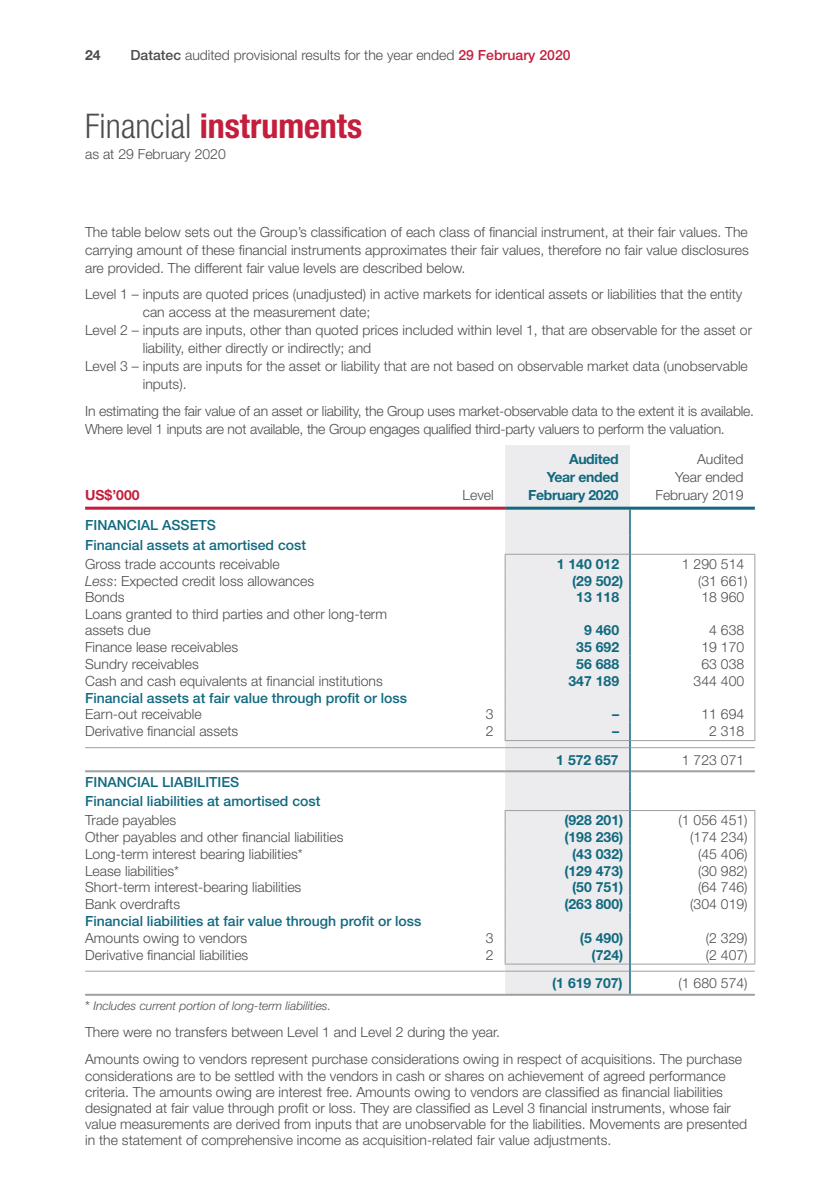
<style>
.page{position:relative;width:840px;height:1191px;background:#fff}
.page>*{position:absolute;margin:0;border:0;box-sizing:border-box;transform-origin:0 0}
.t1{font:700 condensed 34px "Helvetica Neue LT Std";color:#c31f3d}
.t2{font:300 14px/18px "Helvetica Neue LT Std";color:#4b4c4d}
.t3{font:500 14px/20.2px "Helvetica Neue LT Std";color:#11697f}
.t4{font:700 14px "Helvetica Neue LT Std";color:#11697f}
.t5{font:700 14px/18px "Helvetica Neue LT Std";letter-spacing:-.025em;color:#11697f;text-align:right}
.t6{font:700 14px "Helvetica Neue LT Std";color:#c31f3d}
.t7{font:700 14px "Helvetica Neue LT Std";color:#4b4c4d}
.t8{font:italic 300 12px "Helvetica Neue LT Std";color:#4b4c4d}
.s1{font-weight:500}
.s2{font-weight:500;color:#c31f3d}
.s3{font-weight:300;color:#4b4c4d}
.s4{font-style:italic}
.s5{font-style:normal;font-size:14px}
</style>
<div class="page">
<div style="left:505px;top:445px;width:124px;height:548px;background:#ececee"></div>
<hr style="left:85px;top:506px;width:352px;height:3px;background:#c31f3d">
<hr style="left:437px;top:506px;width:68px;height:3px;background:#c31f3d">
<hr style="left:505px;top:506px;width:124px;height:3px;background:#11697f">
<hr style="left:629px;top:506px;width:125px;height:3px;background:#11697f">
<hr style="left:85px;top:747px;width:352px;height:1px;background:#9d9fa2">
<hr style="left:437px;top:747px;width:68px;height:1px;background:#9d9fa2">
<hr style="left:505px;top:747px;width:124px;height:1px;background:#9d9fa2">
<hr style="left:630px;top:747px;width:124px;height:1px;background:#9d9fa2">
<hr style="left:85px;top:770px;width:352px;height:2px;background:#9d9fa2">
<hr style="left:437px;top:770px;width:68px;height:2px;background:#9d9fa2">
<hr style="left:505px;top:770px;width:124px;height:2px;background:#9d9fa2">
<hr style="left:630px;top:770px;width:124px;height:2px;background:#9d9fa2">
<hr style="left:85px;top:993px;width:352px;height:2px;background:#9d9fa2">
<hr style="left:437px;top:993px;width:68px;height:2px;background:#9d9fa2">
<hr style="left:505px;top:993px;width:124px;height:2px;background:#9d9fa2">
<hr style="left:629px;top:993px;width:125px;height:2px;background:#9d9fa2">
<hr style="left:85px;top:970px;width:352px;height:1px;background:#9d9fa2">
<hr style="left:437px;top:970px;width:68px;height:1px;background:#9d9fa2">
<hr style="left:505px;top:970px;width:124px;height:1px;background:#9d9fa2">
<hr style="left:630px;top:970px;width:124px;height:1px;background:#9d9fa2">
<hr style="left:504px;top:554px;width:125px;height:1px;background:#9d9fa2">
<hr style="left:630px;top:554px;width:125px;height:1px;background:#9d9fa2">
<svg style="left:504px;top:555px;width:1px;height:51px"></svg>
<svg style="left:754px;top:555px;width:1px;height:51px"></svg>
<hr style="left:504px;top:606px;width:1px;height:32px;background:#9d9fa2">
<hr style="left:754px;top:606px;width:1px;height:32px;background:#9d9fa2">
<svg style="left:504px;top:638px;width:1px;height:102px"></svg>
<svg style="left:754px;top:638px;width:1px;height:102px"></svg>
<hr style="left:504px;top:740px;width:125px;height:1px;background:#9d9fa2">
<hr style="left:630px;top:740px;width:125px;height:1px;background:#9d9fa2">
<hr style="left:504px;top:810px;width:125px;height:1px;background:#9d9fa2">
<hr style="left:630px;top:810px;width:125px;height:1px;background:#9d9fa2">
<svg style="left:504px;top:811px;width:1px;height:152px"></svg>
<svg style="left:754px;top:811px;width:1px;height:152px"></svg>
<hr style="left:504px;top:963px;width:125px;height:1px;background:#9d9fa2">
<hr style="left:630px;top:963px;width:125px;height:1px;background:#9d9fa2">
<svg style="left:629px;top:509px;width:1px;height:97px"></svg>
<hr style="left:629px;top:606px;width:1px;height:32px;background:#11697f">
<svg style="left:629px;top:638px;width:1px;height:355px"></svg>
<p class="t7" style="left:85px;top:46px;width:17px">24</p>
<p class="t2" style="left:130px;top:46px;width:441px"><span class="s1">Datatec</span> audited provisional results for the year ended <span class="s2">29 February 2020</span></p>
<h1 class="t1" style="left:85px;top:105px;width:278px"><span class="s3">Financial</span> instruments</h1>
<p class="t2" style="left:85px;top:144px;width:142px">as at 29 February 2020</p>
<p class="t2" style="left:85px;top:222px;width:665px;text-align:justify">The table below sets out the Group’s classification of each class of financial instrument, at their fair values. The carrying amount of these financial instruments approximates their fair values, therefore no fair value disclosures are provided. The different fair value levels are described below.</p>
<p class="t2" style="left:85px;top:284px;width:658px">Level 1 – inputs are quoted prices (unadjusted) in active markets for identical assets or liabilities that the entity</p>
<p class="t2" style="left:143px;top:302px;width:229px">can access at the measurement date;</p>
<p class="t2" style="left:85px;top:320px;width:668px">Level 2 – inputs are inputs, other than quoted prices included within level 1, that are observable for the asset or</p>
<p class="t2" style="left:143px;top:338px;width:230px">liability, either directly or indirectly; and</p>
<p class="t2" style="left:85px;top:356px;width:664px">Level 3 – inputs are inputs for the asset or liability that are not based on observable market data (unobservable</p>
<p class="t2" style="left:143px;top:374px;width:45px">inputs).</p>
<p class="t2" style="left:85px;top:401px;width:670px">In estimating the fair value of an asset or liability, the Group uses market-observable data to the extent it is available.<br>Where level 1 inputs are not available, the Group engages qualified third-party valuers to perform the valuation.</p>
<p class="t6" style="left:85px;top:486px;width:56px">US$’000</p>
<p class="t2" style="left:462px;top:485px;width:33px">Level</p>
<p class="t5" style="left:528px;top:449px;width:92px">Audited<br>Year ended<br>February 2020</p>
<p class="t2" style="left:655px;top:449px;width:89px;text-align:right">Audited<br>Year ended<br>February 2019</p>
<p class="t3" style="left:85px;top:514px;width:222px">FINANCIAL ASSETS<br>Financial assets at amortised cost</p>
<p class="t2" style="left:85px;top:554px;width:196px">Gross trade accounts receivable</p>
<p class="t4" style="left:556px;top:555px;width:64px">1 140 012</p>
<p class="t2" style="left:681px;top:554px;width:64px">1 290 514</p>
<p class="t2" style="left:85px;top:571px;width:230px"><span class="s4">Less</span>: Expected credit loss allowances</p>
<p class="t4" style="left:571px;top:572px;width:53px">(29 502)</p>
<p class="t2" style="left:697px;top:571px;width:51px">(31 661)</p>
<p class="t2" style="left:85px;top:588px;width:41px">Bonds</p>
<p class="t4" style="left:576px;top:589px;width:44px">13 118</p>
<p class="t2" style="left:701px;top:588px;width:44px">18 960</p>
<p class="t2" style="left:85px;top:606px;width:303px;line-height:16px">Loans granted to third parties and other long-term assets due</p>
<p class="t4" style="left:583px;top:621px;width:37px">9 460</p>
<p class="t2" style="left:708px;top:621px;width:37px">4 638</p>
<p class="t2" style="left:85px;top:638px;width:154px">Finance lease receivables</p>
<p class="t4" style="left:576px;top:638px;width:44px">35 692</p>
<p class="t2" style="left:701px;top:638px;width:44px">19 170</p>
<p class="t2" style="left:85px;top:654px;width:115px">Sundry receivables</p>
<p class="t4" style="left:576px;top:655px;width:44px">56 688</p>
<p class="t2" style="left:701px;top:654px;width:44px">63 038</p>
<p class="t2" style="left:85px;top:671px;width:299px">Cash and cash equivalents at financial institutions</p>
<p class="t4" style="left:568px;top:672px;width:52px">347 189</p>
<p class="t2" style="left:693px;top:671px;width:52px">344 400</p>
<p class="t3" style="left:85px;top:687px;width:323px">Financial assets at fair value through profit or loss</p>
<p class="t2" style="left:85px;top:705px;width:118px">Earn-out receivable</p>
<p class="t2" style="left:485px;top:705px;width:9px">3</p>
<p class="t4" style="left:611px;top:705px;width:8px">–</p>
<p class="t2" style="left:701px;top:705px;width:44px">11 694</p>
<p class="t2" style="left:85px;top:722px;width:154px">Derivative financial assets</p>
<p class="t2" style="left:485px;top:722px;width:9px">2</p>
<p class="t4" style="left:611px;top:722px;width:8px">–</p>
<p class="t2" style="left:708px;top:722px;width:37px">2 318</p>
<p class="t4" style="left:556px;top:751px;width:64px">1 572 657</p>
<p class="t2" style="left:681px;top:750px;width:64px">1 723 071</p>
<p class="t3" style="left:85px;top:772px;width:237px;line-height:19px">FINANCIAL LIABILITIES<br>Financial liabilities at amortised cost</p>
<p class="t2" style="left:85px;top:811px;width:93px">Trade payables</p>
<p class="t4" style="left:564px;top:811px;width:60px">(928 201)</p>
<p class="t2" style="left:678px;top:811px;width:71px">(1 056 451)</p>
<p class="t2" style="left:85px;top:827px;width:260px">Other payables and other financial liabilities</p>
<p class="t4" style="left:564px;top:828px;width:60px">(198 236)</p>
<p class="t2" style="left:689px;top:827px;width:59px">(174 234)</p>
<p class="t2" style="left:85px;top:844px;width:219px">Long-term interest bearing liabilities*</p>
<p class="t4" style="left:571px;top:845px;width:53px">(43 032)</p>
<p class="t2" style="left:697px;top:844px;width:51px">(45 406)</p>
<p class="t2" style="left:85px;top:861px;width:95px">Lease liabilities*</p>
<p class="t4" style="left:564px;top:862px;width:60px">(129 473)</p>
<p class="t2" style="left:697px;top:861px;width:51px">(30 982)</p>
<p class="t2" style="left:85px;top:878px;width:217px">Short-term interest-bearing liabilities</p>
<p class="t4" style="left:571px;top:878px;width:53px">(50 751)</p>
<p class="t2" style="left:697px;top:878px;width:51px">(64 746)</p>
<p class="t2" style="left:85px;top:895px;width:96px">Bank overdrafts</p>
<p class="t4" style="left:564px;top:895px;width:60px">(263 800)</p>
<p class="t2" style="left:689px;top:895px;width:59px">(304 019)</p>
<p class="t3" style="left:85px;top:910px;width:337px">Financial liabilities at fair value through profit or loss</p>
<p class="t2" style="left:85px;top:928px;width:164px">Amounts owing to vendors</p>
<p class="t2" style="left:485px;top:928px;width:9px">3</p>
<p class="t4" style="left:579px;top:929px;width:45px">(5 490)</p>
<p class="t2" style="left:705px;top:928px;width:43px">(2 329)</p>
<p class="t2" style="left:85px;top:945px;width:165px">Derivative financial liabilities</p>
<p class="t2" style="left:485px;top:945px;width:9px">2</p>
<p class="t4" style="left:591px;top:946px;width:33px">(724)</p>
<p class="t2" style="left:705px;top:945px;width:43px">(2 407)</p>
<p class="t4" style="left:552px;top:974px;width:72px">(1 619 707)</p>
<p class="t2" style="left:678px;top:973px;width:71px">(1 680 574)</p>
<p class="t8" style="left:85px;top:999px;width:247px"><span class="s5">*</span> Includes current portion of long-term liabilities.</p>
<p class="t2" style="left:85px;top:1018px;width:658px;line-height:27px">There were no transfers between Level 1 and Level 2 during the year.<br>Amounts owing to vendors represent purchase considerations owing in respect of acquisitions. The purchase</p>
<p class="t2" style="left:85px;top:1067px;width:663px;line-height:16px">considerations are to be settled with the vendors in cash or shares on achievement of agreed performance criteria. The amounts owing are interest free. Amounts owing to vendors are classified as financial liabilities designated at fair value through profit or loss. They are classified as Level 3 financial instruments, whose fair value measurements are derived from inputs that are unobservable for the liabilities. Movements are presented in the statement of comprehensive income as acquisition-related fair value adjustments.</p>
</div>
